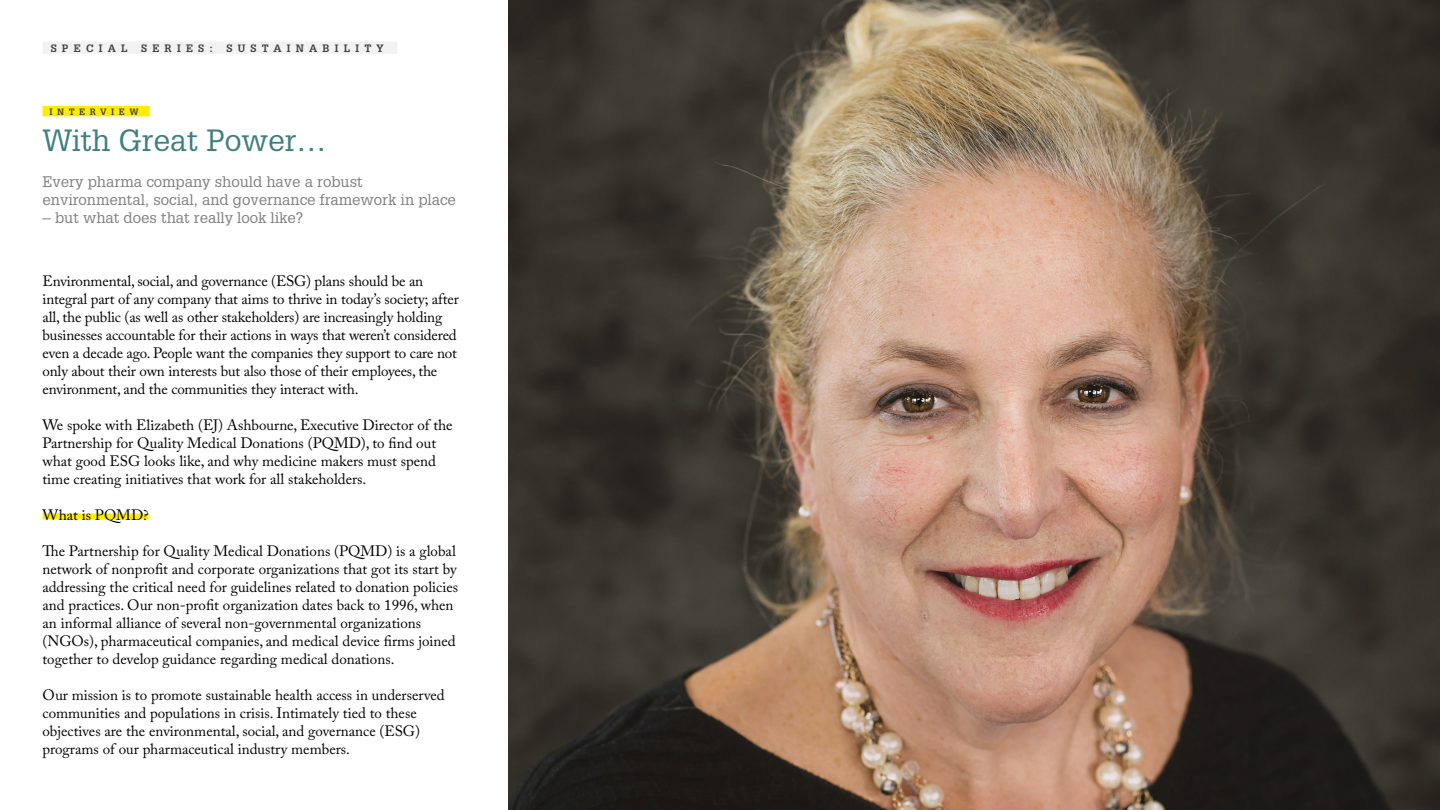
<style>
.page{position:relative;width:1440px;height:810px;background:#fff}
.page>*{position:absolute;margin:0;border:0;box-sizing:border-box;transform-origin:0 0}
.t1{font:30px "Glypha LT Std";color:#3f7f80}
.t2{font:15px/18px "Adobe Caslon Pro";color:#000}
.t3{font:15px/18px "Glypha LT Std";color:#808080}
.t4{font:700 10.5px "Glypha LT Std";letter-spacing:.5em;color:#404040}
.t5{font:700 9px "Glypha LT Std";letter-spacing:.5em;color:#404040}
</style>
<div class="page">
<div style="left:43px;top:514px;width:106px;height:6px;background:#ffed00"></div>
<img style="left:508px;top:0;width:932px;height:810px">
<div style="left:43px;top:106px;width:107px;height:10px;background:#ffed00"></div>
<div style="left:43px;top:42px;width:354px;height:12px;background:#f2f2f2"></div>
<p class="t4" style="left:51px;top:41px;width:79px">SPECIAL</p>
<p class="t4" style="left:141px;top:41px;width:73px">SERIES:</p>
<p class="t4" style="left:226px;top:41px;width:159px">SUSTAINABILITY</p>
<p class="t5" style="left:50px;top:106px;width:90px">INTERVIEW</p>
<h1 class="t1" style="left:43px;top:122px;width:285px">With Great Power…</h1>
<p class="t3" style="left:43px;top:172px;width:415px">Every pharma company should have a robust environmental, social, and governance framework in place</p>
<p class="t3" style="left:43px;top:208px;width:262px">– but what does that really look like?</p>
<p class="t2" style="left:43px;top:271px;width:418px">Environmental, social, and governance (ESG) plans should be an integral part of any company that aims to thrive in today’s society; after all, the public (as well as other stakeholders) are increasingly holding businesses accountable for their actions in ways that weren’t considered even a decade ago. People want the companies they support to care not only about their own interests but also those of their employees, the environment, and the communities they interact with.</p>
<p class="t2" style="left:43px;top:415px;width:412px">We spoke with Elizabeth (EJ) Ashbourne, Executive Director of the Partnership for Quality Medical Donations (PQMD), to find out what good ESG looks like, and why medicine makers must spend time creating initiatives that work for all stakeholders.</p>
<p class="t2" style="left:43px;top:505px;width:108px">What is PQMD?</p>
<p class="t2" style="left:43px;top:541px;width:417px">The Partnership for Quality Medical Donations (PQMD) is a global network of nonprofit and corporate organizations that got its start by addressing the critical need for guidelines related to donation policies and practices. Our non-profit organization dates back to 1996, when an informal alliance of several non-governmental organizations (NGOs), pharmaceutical companies, and medical device firms joined together to develop guidance regarding medical donations.</p>
<p class="t2" style="left:43px;top:685px;width:404px">Our mission is to promote sustainable health access in underserved communities and populations in crisis. Intimately tied to these objectives are the environmental, social, and governance (ESG) programs of our pharmaceutical industry members.</p>
</div>
